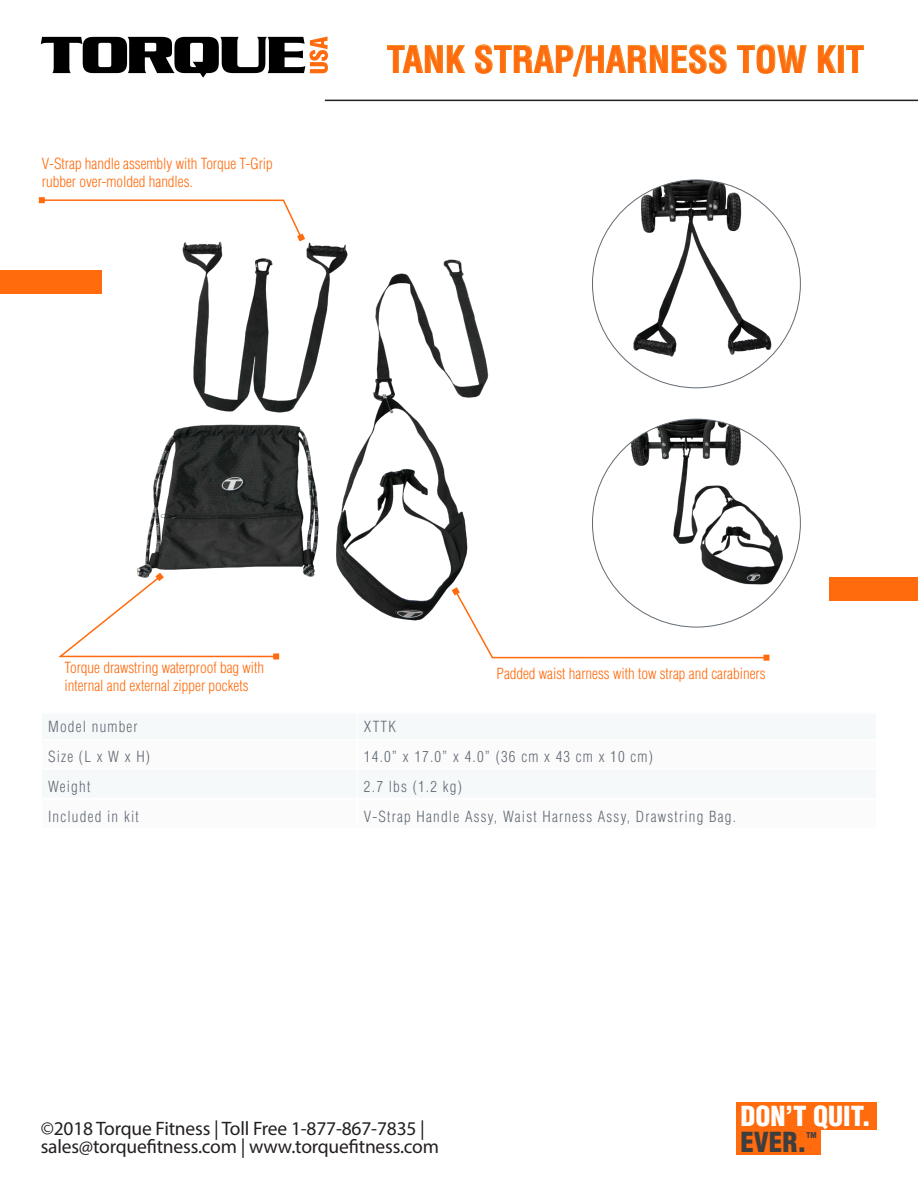
<style>
.page{position:relative;width:918px;height:1188px;background:#fff}
.page>*{position:absolute;margin:0;border:0;box-sizing:border-box;transform-origin:0 0}
.t1{font:700 condensed 36px "Helvetica LT Std";color:#ff6b0d}
.t2{font:900 condensed 27px "Helvetica LT Std";color:#fff}
.t3{font:900 condensed 27px "Helvetica LT Std";color:#3e3e3f}
.t4{font:19.5px/18px "Myriad Pro";letter-spacing:-.01em;color:#231f20}
.Features_heading{font:300 condensed 15px/18px "Helvetica LT Std";color:#ff6b0d}
.Text_left{font:300 condensed 15px "Helvetica LT Std";letter-spacing:.08em;color:#636b74}
.t5{font:900 condensed 7.8px "Helvetica LT Std";color:#3e3e3f}
</style>
<div class="page">
<hr style="left:325px;top:100px;width:593px;height:1px;background:#231f20">
<svg style="left:41px;top:37px;width:287px;height:41px"></svg>
<div style="left:736px;top:1103px;width:141px;height:27px;background:#ff6b0d"></div>
<div style="left:736px;top:1126px;width:84px;height:29px;background:#ff6b0d"></div>
<img style="left:40px;top:242px;width:449px;height:379px">
<img style="left:592px;top:180px;width:208px;height:197px">
<img style="left:592px;top:419px;width:208px;height:176px">
<div style="left:830px;top:577px;width:88px;height:24px;background:#ff6b0d"></div>
<div style="left:0;top:270px;width:101px;height:23px;background:#ff6b0d"></div>
<svg style="left:39px;top:197px;width:266px;height:45px"></svg>
<svg style="left:452px;top:587px;width:316px;height:72px"></svg>
<div style="left:763px;top:655px;width:7px;height:6px;background:#ff6b0d"></div>
<svg style="left:56px;top:573px;width:223px;height:86px"></svg>
<svg style="left:387px;top:45px;width:79px;height:28px"></svg>
<svg style="left:475px;top:44px;width:252px;height:33px"></svg>
<svg style="left:737px;top:44px;width:70px;height:30px"></svg>
<svg style="left:818px;top:45px;width:19px;height:28px"></svg>
<div style="left:838px;top:45px;width:6px;height:28px;border:1px solid #ee921f"></div>
<svg style="left:846px;top:45px;width:18px;height:28px"></svg>
<p class="Features_heading" style="left:42px;top:154px;width:233px">V-Strap handle assembly with Torque T-Grip rubber over-molded handles.</p>
<p class="t1" style="left:387px;top:37px;width:479px">TANK STRAP/HARNESS TOW KIT</p>
<p class="Features_heading" style="left:65px;top:658px;width:201px">Torque drawstring waterproof bag with internal and external zipper pockets</p>
<p class="Features_heading" style="left:497px;top:664px;width:271px">Padded waist harness with tow strap and carabiners</p>
<p class="Text_left" style="left:48px;top:717px;width:91px">Model number</p>
<p class="Text_left" style="left:364px;top:717px;width:33px">XTTK</p>
<p class="Text_left" style="left:48px;top:747px;width:104px">Size (L x W x H)</p>
<p class="Text_left" style="left:364px;top:747px;width:290px">14.0” x 17.0” x 4.0” (36 cm x 43 cm x 10 cm)</p>
<p class="Text_left" style="left:48px;top:777px;width:44px">Weight</p>
<p class="Text_left" style="left:364px;top:777px;width:99px">2.7 lbs (1.2 kg)</p>
<p class="Text_left" style="left:48px;top:807px;width:92px">Included in kit</p>
<p class="Text_left" style="left:364px;top:807px;width:374px">V-Strap Handle Assy, Waist Harness Assy, Drawstring Bag.</p>
<h3 class="t4" style="left:41px;top:1119px;width:400px">©2018 Torque Fitness | Toll Free 1-877-867-7835 | sales@torquefitness.com | www.torquefitness.com</h3>
<h2 class="t2" style="left:740px;top:1099px;width:132px">DON’T QUIT.</h2>
<h2 class="t3" style="left:740px;top:1125px;width:68px">EVER.</h2>
<p class="t5" style="left:806px;top:1130px;width:12px">TM</p>
</div>
